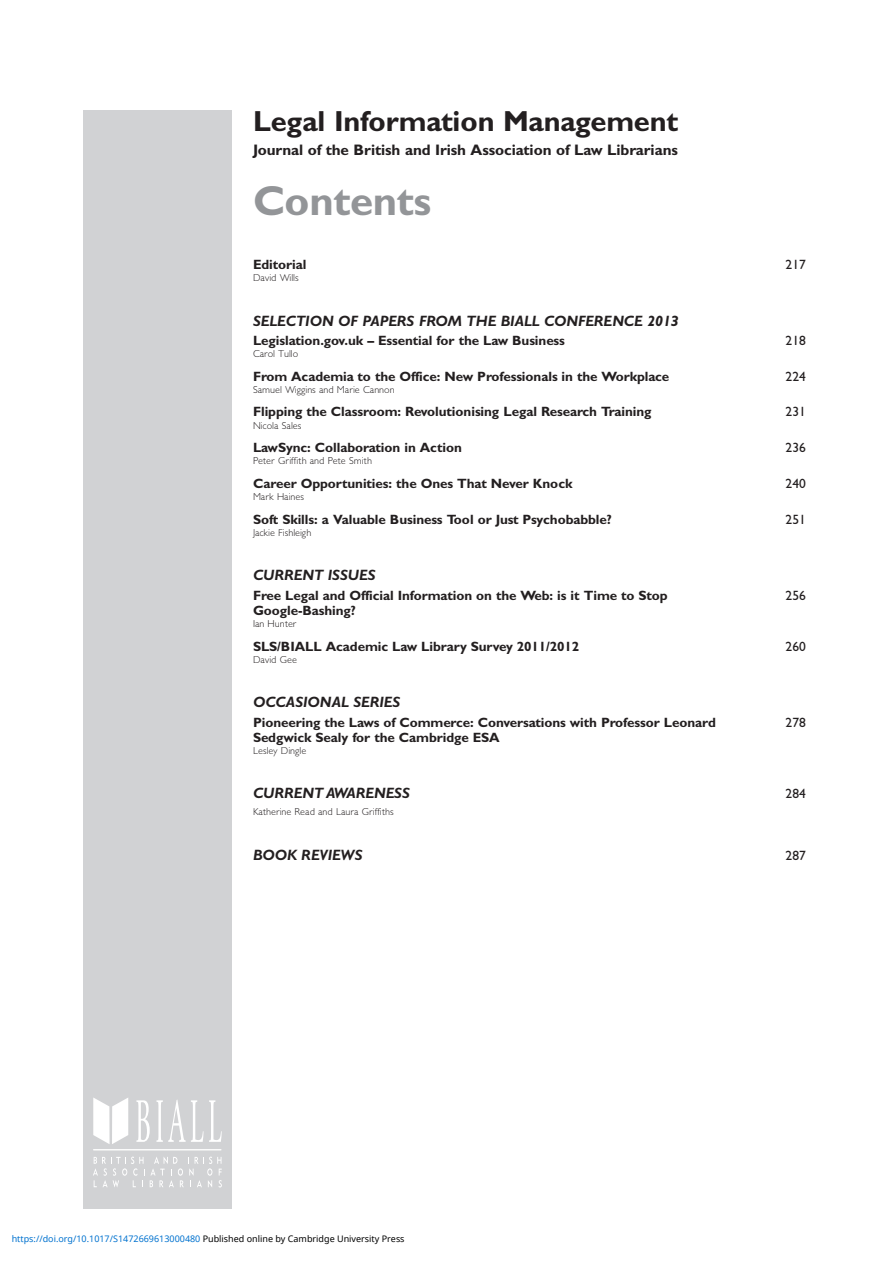
<style>
.page{position:relative;width:893px;height:1263px;background:#fff}
.page>*{position:absolute;margin:0;border:0;box-sizing:border-box;transform-origin:0 0}
.t1{font:42px "Adv T Tdd 0 b 0455.B";color:#939598}
.t2{font:29.1px "Adv T Tdd 0 b 0455.B";color:#231f20}
.t3{font:15.3px "Adv T Tdd 0 b 0455.B";color:#231f20}
.t4{font:15px "Adv TT842 fe 310.BI";color:#231f20}
.t5{font:13.5px/15px "Adv T Tdd 0 b 0455.B";color:#231f20}
.t6{font:13.5px "Adv TT96740 c 24";color:#231f20}
.t7{font:10.5px "Adv C1240";color:#231f20}
.t8{font:9px "Noto Sans";color:#0172cf}
.s1{font-style:inherit}
.s2{color:#000}
</style>
<div class="page">
<div style="left:83px;top:111px;width:149px;height:1097px;background:#d1d2d4"></div>
<svg style="left:93px;top:1098px;width:35px;height:46px"></svg>
<svg style="left:136px;top:1100px;width:14px;height:42px"></svg>
<svg style="left:156px;top:1100px;width:66px;height:42px"></svg>
<hr style="left:93px;top:1149px;width:128px;height:1px;background:#fff">
<svg style="left:93px;top:1156px;width:129px;height:31px"></svg>
<p class="t2" style="left:253px;top:111px;width:426px">Legal Information Management</p>
<p class="t3" style="left:253px;top:144px;width:426px">Journal of the British and Irish Association of Law Librarians</p>
<p class="t1" style="left:253px;top:186px;width:179px">Contents</p>
<p class="t5" style="left:253px;top:258px;width:55px">Editorial</p>
<p class="t6" style="left:786px;top:260px;width:22px">217</p>
<p class="t7" style="left:253px;top:274px;width:47px">David Wills</p>
<p class="t4" style="left:253px;top:315px;width:427px">SELECTION OF PAPERS FROM THE BIALL CONFERENCE 2013</p>
<p class="t5" style="left:253px;top:335px;width:313px">Legislation.gov.uk <span class="s1">–</span> Essential for the Law Business</p>
<p class="t6" style="left:786px;top:336px;width:22px">218</p>
<p class="t7" style="left:253px;top:350px;width:47px">Carol Tullo</p>
<p class="t5" style="left:253px;top:370px;width:418px">From Academia to the Office: New Professionals in the Workplace</p>
<p class="t6" style="left:786px;top:372px;width:22px">224</p>
<p class="t7" style="left:253px;top:386px;width:143px">Samuel Wiggins and Marie Cannon</p>
<p class="t5" style="left:253px;top:406px;width:400px">Flipping the Classroom: Revolutionising Legal Research Training</p>
<p class="t6" style="left:786px;top:407px;width:22px">231</p>
<p class="t7" style="left:253px;top:422px;width:50px">Nicola Sales</p>
<p class="t5" style="left:253px;top:442px;width:210px">LawSync: Collaboration in Action</p>
<p class="t6" style="left:786px;top:443px;width:22px">236</p>
<p class="t7" style="left:253px;top:457px;width:120px">Peter Griffith and Pete Smith</p>
<p class="t5" style="left:253px;top:477px;width:321px">Career Opportunities: the Ones That Never Knock</p>
<p class="t6" style="left:786px;top:479px;width:22px">240</p>
<p class="t7" style="left:253px;top:493px;width:53px">Mark Haines</p>
<p class="t5" style="left:253px;top:513px;width:360px">Soft Skills: a Valuable Business Tool or Just Psychobabble?</p>
<p class="t6" style="left:786px;top:514px;width:22px">251</p>
<p class="t7" style="left:253px;top:529px;width:60px">Jackie Fishleigh</p>
<p class="t4" style="left:253px;top:570px;width:124px">CURRENT ISSUES</p>
<p class="t5" style="left:253px;top:589px;width:416px">Free Legal and Official Information on the Web: is it Time to Stop<br>Google-Bashing?</p>
<p class="t6" style="left:786px;top:591px;width:22px">256</p>
<p class="t7" style="left:253px;top:620px;width:45px">Ian Hunter</p>
<p class="t5" style="left:253px;top:640px;width:327px">SLS/BIALL Academic Law Library Survey 2011/2012</p>
<p class="t6" style="left:786px;top:641px;width:22px">260</p>
<p class="t7" style="left:253px;top:656px;width:45px">David Gee</p>
<p class="t4" style="left:253px;top:697px;width:149px">OCCASIONAL SERIES</p>
<p class="t5" style="left:253px;top:716px;width:464px">Pioneering the Laws of Commerce: Conversations with Professor Leonard<br>Sedgwick Sealy for the Cambridge ESA</p>
<p class="t6" style="left:786px;top:717px;width:22px">278</p>
<p class="t7" style="left:253px;top:747px;width:55px">Lesley Dingle</p>
<p class="t4" style="left:253px;top:788px;width:158px">CURRENT AWARENESS</p>
<p class="t6" style="left:786px;top:789px;width:22px">284</p>
<p class="t7" style="left:253px;top:808px;width:142px">Katherine Read and Laura Griffiths</p>
<p class="t4" style="left:253px;top:849px;width:111px">BOOK REVIEWS</p>
<p class="t6" style="left:786px;top:850px;width:22px">287</p>
<p class="t8" style="left:12px;top:1232px;width:394px">https://doi.org/10.1017/S1472669613000480 <span class="s2">Published online by Cambridge University Press</span></p>
</div>
